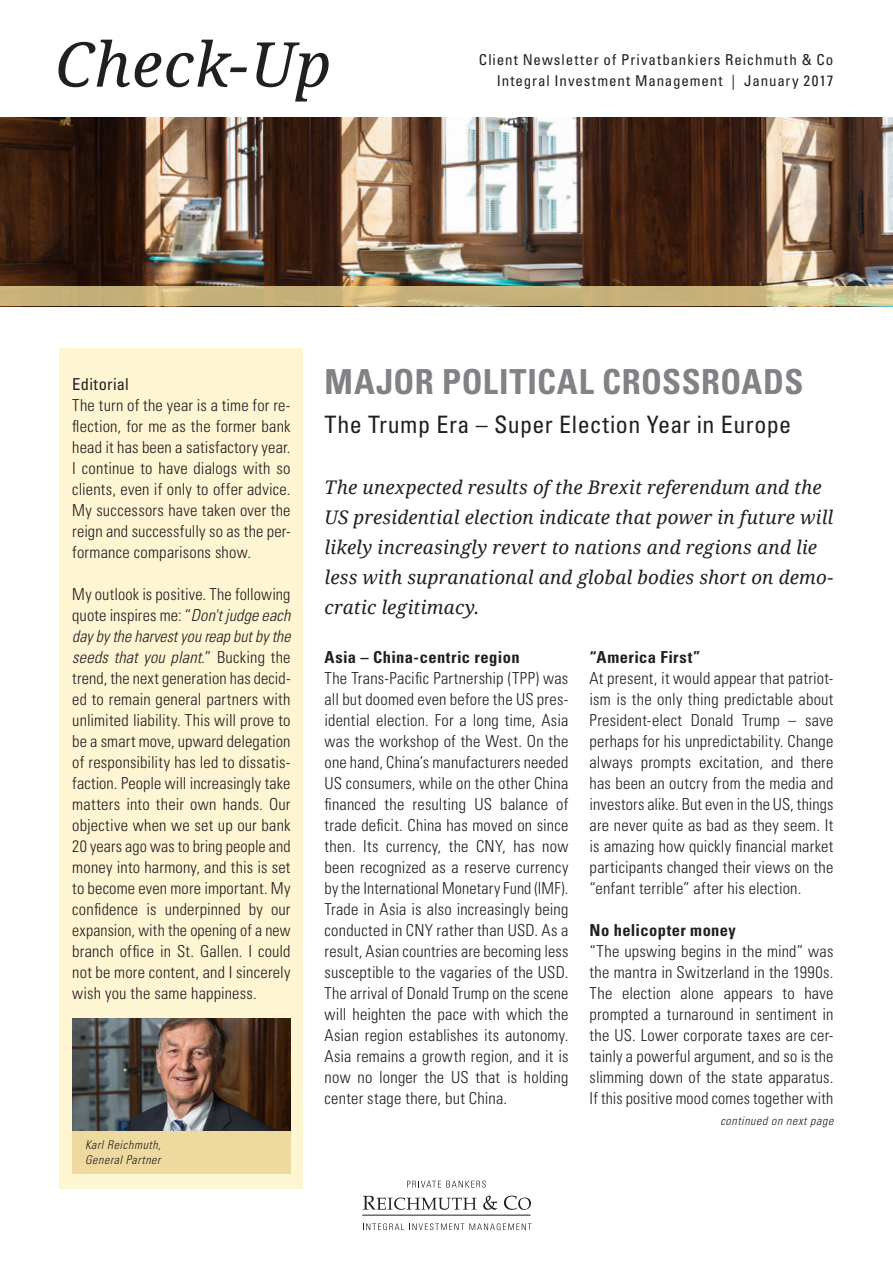
<style>
.page{position:relative;width:893px;height:1263px;background:#fff}
.page>*{position:absolute;margin:0;border:0;box-sizing:border-box;transform-origin:0 0}
.t1{font:italic 61.8px "Noto Serif";letter-spacing:.015em;color:#231f20}
.Obertitel{font:700 condensed 34.5px "Univers LT Std";letter-spacing:.015em;color:#808285}
.Untertitel{font:condensed 24px "Univers LT Std";letter-spacing:.015em;color:#231f20}
.Lead{font:italic 18.75px/30px "Noto Serif";letter-spacing:.01em;color:#231f20}
.Fliesstext{font:300 condensed 16.5px/21px "Univers LT Std";letter-spacing:.01em;color:#231f20;text-align:justify}
.Zwischentitel{font:700 condensed 16.5px "Univers LT Std";letter-spacing:.025em;color:#231f20}
.Fliesstext_Lead{font:condensed 16.5px "Univers LT Std";letter-spacing:.02em;color:#231f20}
.t2{font:condensed 15px "Univers LT Std";letter-spacing:.06em;color:#231f20}
.Bildlegende{font:italic 300 condensed 12px "Univers LT Std";letter-spacing:.05em;color:#231f20}
.s1{font-style:italic}
</style>
<div class="page">
<img style="left:0;top:117px;width:893px;height:170px">
<svg style="left:0;top:287px;width:893px;height:19px;background:#cbb67f"></svg>
<div style="left:60px;top:348px;width:243px;height:840px;background:#fef5d2"></div>
<img style="left:72px;top:1018px;width:219px;height:113px">
<div style="left:72px;top:1131px;width:219px;height:42px;background:#eed99e"></div>
<svg style="left:363px;top:1196px;width:114px;height:14px"></svg>
<svg style="left:483px;top:1195px;width:14px;height:15px"></svg>
<svg style="left:504px;top:1195px;width:27px;height:15px"></svg>
<hr style="left:362px;top:1215px;width:169px;height:1px;background:#231f20">
<svg style="left:363px;top:1223px;width:169px;height:7px"></svg>
<svg style="left:407px;top:1180px;width:79px;height:7px"></svg>
<p class="t1" style="left:55px;top:22px;width:277px">Check-Up</p>
<p class="t2" style="left:479px;top:50px;width:356px">Client Newsletter of Privatbankiers Reichmuth &amp; Co</p>
<p class="t2" style="left:497px;top:72px;width:338px">Integral Investment Management | January 2017</p>
<p class="Fliesstext_Lead" style="left:72px;top:374px;width:58px">Editorial</p>
<p class="Fliesstext" style="left:72px;top:395px;width:220px">The turn of the year is a time for re&shy;flection, for me as the former bank head it has been a satisfactory year.<br>I continue to have dialogs with so clients, even if only to offer advice.<br>My successors have taken over the reign and successfully so as the per&shy;formance comparisons show.</p>
<p class="Fliesstext" style="left:72px;top:584px;width:220px">My outlook is positive. The following quote inspires me: “<span class="s1">Don't judge each day by the harvest you reap but by the seeds that you plant.</span>” Bucking the trend, the next generation has decid&shy;ed to remain general partners with unlimited liability. This will prove to be a smart move, upward delegation of responsibility has led to dissatis&shy;faction. People will increasingly take matters into their own hands. Our objective when we set up our bank 20 years ago was to bring people and money into harmony, and this is set to become even more important. My confidence is underpinned by our expansion, with the opening of a new branch office in St. Gallen. I could not be more content, and I sincerely wish you the same happiness.</p>
<p class="Bildlegende" style="left:85px;top:1138px;width:77px">Karl Reichmuth,</p>
<p class="Bildlegende" style="left:85px;top:1152px;width:77px">General Partner</p>
<p class="Obertitel" style="left:325px;top:361px;width:480px">MAJOR POLITICAL CROSSROADS</p>
<p class="Untertitel" style="left:325px;top:409px;width:468px">The Trump Era – Super Election Year in Europe</p>
<p class="Lead" style="left:325px;top:472px;width:510px">The unexpected results of the Brexit referendum and the US presidential election indicate that power in future will likely increasingly revert to nations and regions and lie less with supranational and global bodies short on demo&shy;cratic legitimacy.</p>
<p class="Zwischentitel" style="left:325px;top:647px;width:196px">Asia – China-centric region</p>
<p class="Fliesstext" style="left:325px;top:668px;width:245px">The Trans-Pacific Partnership (TPP) was all but doomed even before the US pres&shy;idential election. For a long time, Asia was the workshop of the West. On the one hand, China’s manufacturers needed US consumers, while on the other China financed the resulting US balance of trade deficit. China has moved on since then. Its currency, the CNY, has now been recognized as a reserve currency by the International Monetary Fund (IMF).<br>Trade in Asia is also increasingly being conducted in CNY rather than USD. As a result, Asian countries are becoming less susceptible to the vagaries of the USD.<br>The arrival of Donald Trump on the scene will heighten the pace with which the Asian region establishes its autonomy.<br>Asia remains a growth region, and it is now no longer the US that is holding center stage there, but China.</p>
<p class="Zwischentitel" style="left:590px;top:647px;width:112px">“America First”</p>
<p class="Fliesstext" style="left:590px;top:668px;width:245px">At present, it would appear that patriot&shy;ism is the only thing predictable about President-elect Donald Trump – save perhaps for his unpredictability. Change always prompts excitation, and there has been an outcry from the media and investors alike. But even in the US, things are never quite as bad as they seem. It is amazing how quickly financial market participants changed their views on the “enfant terrible” after his election.</p>
<p class="Zwischentitel" style="left:590px;top:920px;width:148px">No helicopter money</p>
<p class="Fliesstext" style="left:590px;top:941px;width:245px">“The upswing begins in the mind” was the mantra in Switzerland in the 1990s.<br>The election alone appears to have prompted a turnaround in sentiment in the US. Lower corporate taxes are cer&shy;tainly a powerful argument, and so is the slimming down of the state apparatus.<br>If this positive mood comes together with</p>
<p class="Bildlegende" style="left:720px;top:1114px;width:115px">continued on next page</p>
</div>
